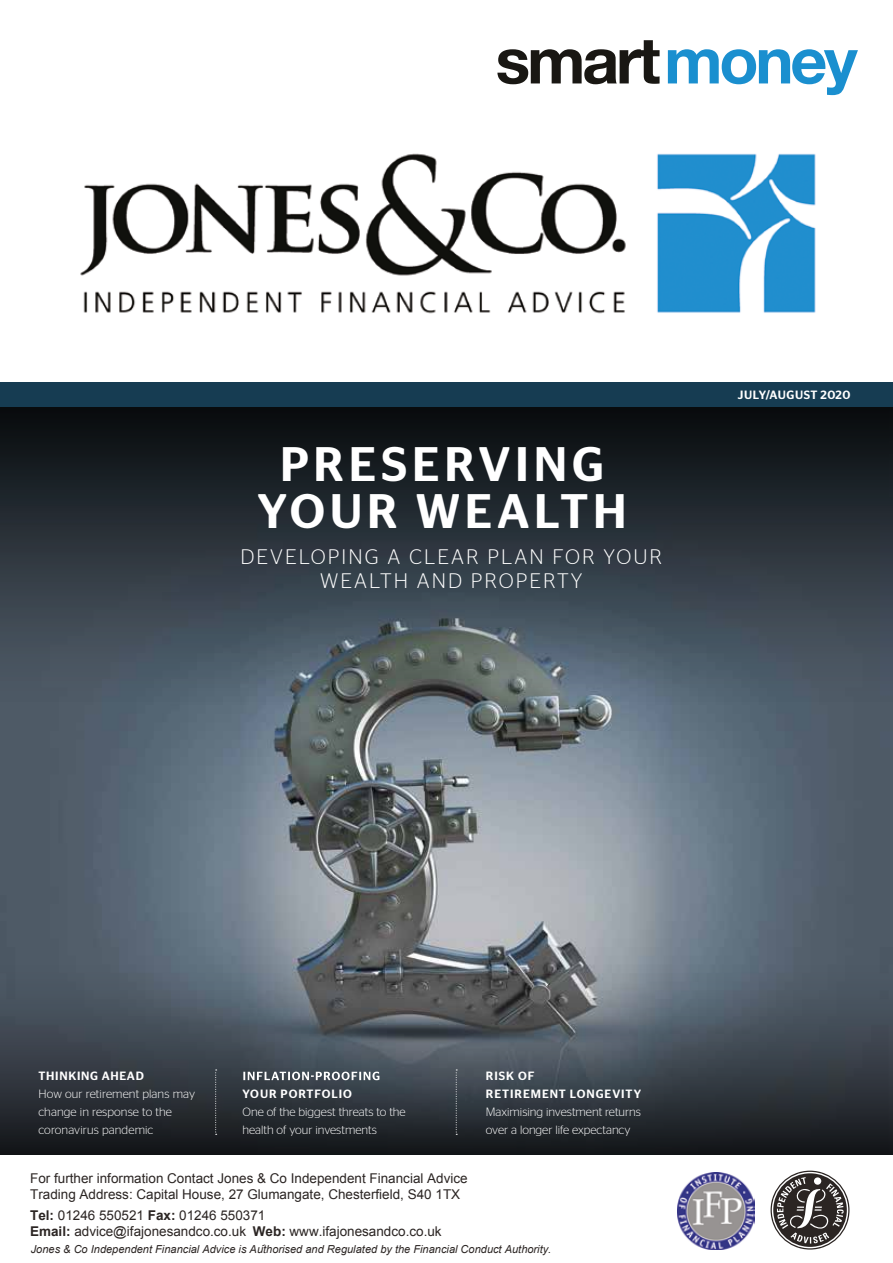
<style>
.page{position:relative;width:893px;height:1263px;background:#fff}
.page>*{position:absolute;margin:0;border:0;box-sizing:border-box;transform-origin:0 0}
.t1{font:700 64.35px "Helvetica Neue";letter-spacing:-.05em;color:#191713}
.t2{font:500 48.45px/46.5px "Stag Sans";letter-spacing:.1em;color:#fff;text-align:center}
.t3{font:300 21px/24px "Stag Sans";letter-spacing:.1em;color:#fff;text-align:center}
.t4{font:13.5px/16.2px "Arial";color:#2b2523}
.t5{font:300 12px/18px "Stag Sans";color:#fff}
.t6{font:500 12px/18px "Stag Sans";letter-spacing:.075em;color:#fff}
.t7{font:500 12px "Stag Sans";letter-spacing:.03em;color:#fff}
.t8{font:italic 11.1px "Arial";color:#2b2523}
.s1{color:#1a8fcf}
.s2{font-weight:700}
</style>
<div class="page">
<img style="left:0;top:708px;width:893px;height:252px">
<svg style="left:0;top:960px;width:893px;height:194px;background:#3f464e"></svg>
<svg style="left:0;top:406px;width:893px;height:302px;background:#303a41"></svg>
<svg style="left:243px;top:1072px;width:136px;height:8px"></svg>
<svg style="left:215px;top:1069px;width:2px;height:66px"></svg>
<svg style="left:456px;top:1069px;width:1px;height:66px"></svg>
<div style="left:0;top:382px;width:893px;height:24px;background:#163c52"></div>
<img style="left:80px;top:153px;width:736px;height:161px">
<svg style="left:771px;top:1170px;width:78px;height:79px"></svg>
<img style="left:677px;top:1172px;width:77px;height:77px">
<h1 class="t1" style="left:496px;top:10px;width:363px">smart<span class="s1">money</span></h1>
<h2 class="t2" style="left:258px;top:441px;width:371px">PRESERVING<br>YOUR WEALTH</h2>
<h3 class="t3" style="left:241px;top:544px;width:423px">DEVELOPING A CLEAR PLAN FOR YOUR<br>WEALTH AND PROPERTY</h3>
<p class="t7" style="left:738px;top:388px;width:114px">JULY/AUGUST 2020</p>
<p class="t6" style="left:39px;top:1067px;width:107px">THINKING AHEAD</p>
<p class="t5" style="left:38px;top:1085px;width:158px">How our retirement plans may change in response to the coronavirus pandemic</p>
<p class="t6" style="left:243px;top:1085px;width:111px">YOUR PORTFOLIO</p>
<p class="t5" style="left:242px;top:1103px;width:165px">One of the biggest threats to the health of your investments</p>
<p class="t6" style="left:486px;top:1067px;width:157px">RISK OF<br>RETIREMENT LONGEVITY</p>
<p class="t5" style="left:486px;top:1103px;width:157px">Maximising investment returns over a longer life expectancy</p>
<p class="t4" style="left:30px;top:1170px;width:439px">For further information Contact Jones &amp; Co Independent Financial Advice<br>Trading Address: Capital House, 27 Glumangate, Chesterfield, S40 1TX</p>
<p class="t4" style="left:30px;top:1207px;width:413px"><span class="s2">Tel:</span> 01246 550521 <span class="s2">Fax:</span> 01246 550371<br><span class="s2">Email:</span> advice@ifajonesandco.co.uk <span class="s2">Web:</span> www.ifajonesandco.co.uk</p>
<p class="t8" style="left:31px;top:1242px;width:522px">Jones &amp; Co Independent Financial Advice is Authorised and Regulated by the Financial Conduct Authority.</p>
</div>
